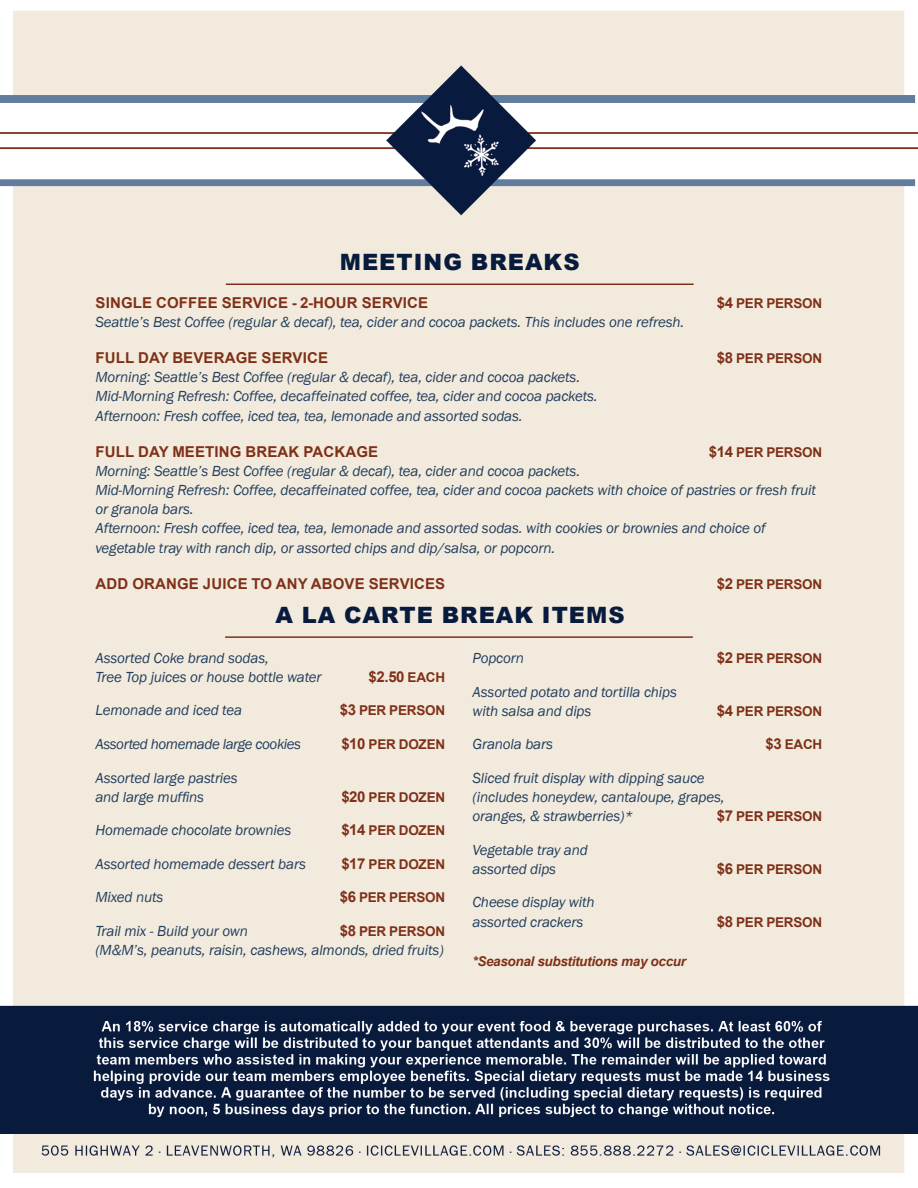
<style>
.page{position:relative;width:918px;height:1188px;background:#fff}
.page>*{position:absolute;margin:0;border:0;box-sizing:border-box;transform-origin:0 0}
.t1{font:900 22.5px "Arial";letter-spacing:.045em;color:#081b3d}
.t2{font:italic 15px/19.2px "Franklin Gothic";letter-spacing:-.01em;color:#233e5e}
.t3{font:700 15px "Arial";letter-spacing:.01em;color:#803018}
.t4{font:italic 15px "Franklin Gothic";letter-spacing:-.03em;color:#233e5e}
.t5{font:700 13.5px "Arial";letter-spacing:-.015em;color:#803018}
.t6{font:italic 700 13.5px "Arial";letter-spacing:-.025em;color:#803018}
.s1{font-size:15px}
.s2{font-style:inherit}
.s3{font-size:13.5px}
</style>
<div class="page">
<img style="left:0;top:11px;width:918px;height:1162px">
<hr style="left:226px;top:284px;width:468px;height:1px;background:#803018">
<hr style="left:225px;top:636px;width:468px;height:2px;background:#803018">
<p class="t1" style="left:340px;top:246px;width:241px">MEETING BREAKS</p>
<p class="t3" style="left:96px;top:292px;width:334px">SINGLE COFFEE SERVICE - 2-HOUR SERVICE</p>
<p class="t5" style="left:717px;top:294px;width:107px"><span class="s1">$4</span> PER PERSON</p>
<p class="t2" style="left:95px;top:313px;width:590px">Seattle’s Best Coffee (regular &amp; decaf), tea, cider and cocoa packets. This includes one refresh.</p>
<p class="t3" style="left:96px;top:347px;width:234px">FULL DAY BEVERAGE SERVICE</p>
<p class="t5" style="left:717px;top:349px;width:107px"><span class="s1">$8</span> PER PERSON</p>
<p class="t2" style="left:95px;top:368px;width:486px"><span class="s2">M</span>orning: Seattle’s Best Coffee (regular &amp; decaf), tea, cider and cocoa packets.</p>
<p class="t2" style="left:95px;top:387px;width:504px">Mid-Morning Refresh: Coffee, decaffeinated coffee, tea, cider and cocoa packets.</p>
<p class="t2" style="left:95px;top:406px;width:429px">Afternoon: Fresh coffee, iced tea, tea, lemonade and assorted sodas.</p>
<p class="t3" style="left:96px;top:441px;width:284px">FULL DAY MEETING BREAK PACKAGE</p>
<p class="t5" style="left:709px;top:443px;width:115px"><span class="s1">$14</span> PER PERSON</p>
<p class="t2" style="left:95px;top:462px;width:486px"><span class="s2">M</span>orning: Seattle’s Best Coffee (regular &amp; decaf), tea, cider and cocoa packets.</p>
<p class="t2" style="left:95px;top:481px;width:722px">Mid-Morning Refresh: Coffee, decaffeinated coffee, tea, cider and cocoa packets with choice of pastries or fresh fruit or granola bars.</p>
<p class="t2" style="left:95px;top:519px;width:672px">Afternoon: Fresh coffee, iced tea, tea, lemonade and assorted sodas. with cookies or brownies and choice of vegetable tray with ranch dip, or assorted chips and dip/salsa, or popcorn.</p>
<p class="t3" style="left:96px;top:573px;width:351px">ADD ORANGE JUICE TO ANY ABOVE SERVICES</p>
<p class="t5" style="left:717px;top:575px;width:107px"><span class="s1">$2</span> PER PERSON</p>
<p class="t1" style="left:276px;top:599px;width:351px">A LA CARTE BREAK ITEMS</p>
<p class="t2" style="left:95px;top:649px;width:175px">Assorted Coke brand sodas,</p>
<p class="t2" style="left:95px;top:668px;width:228px">Tree Top juices or house bottle water</p>
<p class="t3" style="left:369px;top:666px;width:78px">$2.50 <span class="s3">EACH</span></p>
<p class="t2" style="left:95px;top:701px;width:148px">Lemonade and iced tea</p>
<p class="t5" style="left:340px;top:701px;width:107px"><span class="s1">$3</span> PER PERSON</p>
<p class="t4" style="left:95px;top:735px;width:207px">Assorted homemade large cookies</p>
<p class="t5" style="left:341px;top:735px;width:105px"><span class="s1">$10</span> PER DOZEN</p>
<p class="t2" style="left:95px;top:768px;width:144px">Assorted large pastries</p>
<p class="t2" style="left:95px;top:787px;width:110px">and large muffins</p>
<p class="t5" style="left:341px;top:787px;width:105px"><span class="s1">$20</span> PER DOZEN</p>
<p class="t2" style="left:95px;top:821px;width:197px">Homemade chocolate brownies</p>
<p class="t5" style="left:341px;top:821px;width:105px"><span class="s1">$14</span> PER DOZEN</p>
<p class="t2" style="left:95px;top:854px;width:212px">Assorted homemade dessert bars</p>
<p class="t5" style="left:341px;top:854px;width:105px"><span class="s1">$17</span> PER DOZEN</p>
<p class="t2" style="left:95px;top:888px;width:70px">Mixed nuts</p>
<p class="t5" style="left:340px;top:888px;width:107px"><span class="s1">$6</span> PER PERSON</p>
<p class="t2" style="left:95px;top:921px;width:154px">Trail mix - Build your own</p>
<p class="t5" style="left:340px;top:922px;width:107px"><span class="s1">$8</span> PER PERSON</p>
<p class="t2" style="left:95px;top:941px;width:350px">(M&amp;M’s, peanuts, raisin, cashews, almonds, dried fruits)</p>
<p class="t2" style="left:472px;top:649px;width:53px">Popcorn</p>
<p class="t5" style="left:717px;top:649px;width:107px"><span class="s1">$2</span> PER PERSON</p>
<p class="t2" style="left:472px;top:682px;width:206px">Assorted potato and tortilla chips</p>
<p class="t2" style="left:472px;top:702px;width:120px">with salsa and dips</p>
<p class="t5" style="left:717px;top:702px;width:107px"><span class="s1">$4</span> PER PERSON</p>
<p class="t2" style="left:472px;top:735px;width:82px">Granola bars</p>
<p class="t5" style="left:765px;top:735px;width:58px"><span class="s1">$3</span> EACH</p>
<p class="t2" style="left:472px;top:769px;width:234px">Sliced fruit display with dipping sauce</p>
<p class="t2" style="left:472px;top:788px;width:254px">(includes honeydew, cantaloupe, grapes,</p>
<p class="t2" style="left:472px;top:807px;width:162px">oranges, &amp; strawberries)*</p>
<p class="t5" style="left:717px;top:807px;width:107px"><span class="s1">$7</span> PER PERSON</p>
<p class="t2" style="left:472px;top:840px;width:117px">Vegetable tray and</p>
<p class="t2" style="left:472px;top:860px;width:85px">assorted dips</p>
<p class="t5" style="left:717px;top:860px;width:107px"><span class="s1">$6</span> PER PERSON</p>
<p class="t2" style="left:472px;top:893px;width:124px">Cheese display with</p>
<p class="t2" style="left:472px;top:912px;width:112px">assorted crackers</p>
<p class="t5" style="left:717px;top:912px;width:107px"><span class="s1">$8</span> PER PERSON</p>
<p class="t6" style="left:472px;top:952px;width:215px">*Seasonal substitutions may occur</p>
</div>
